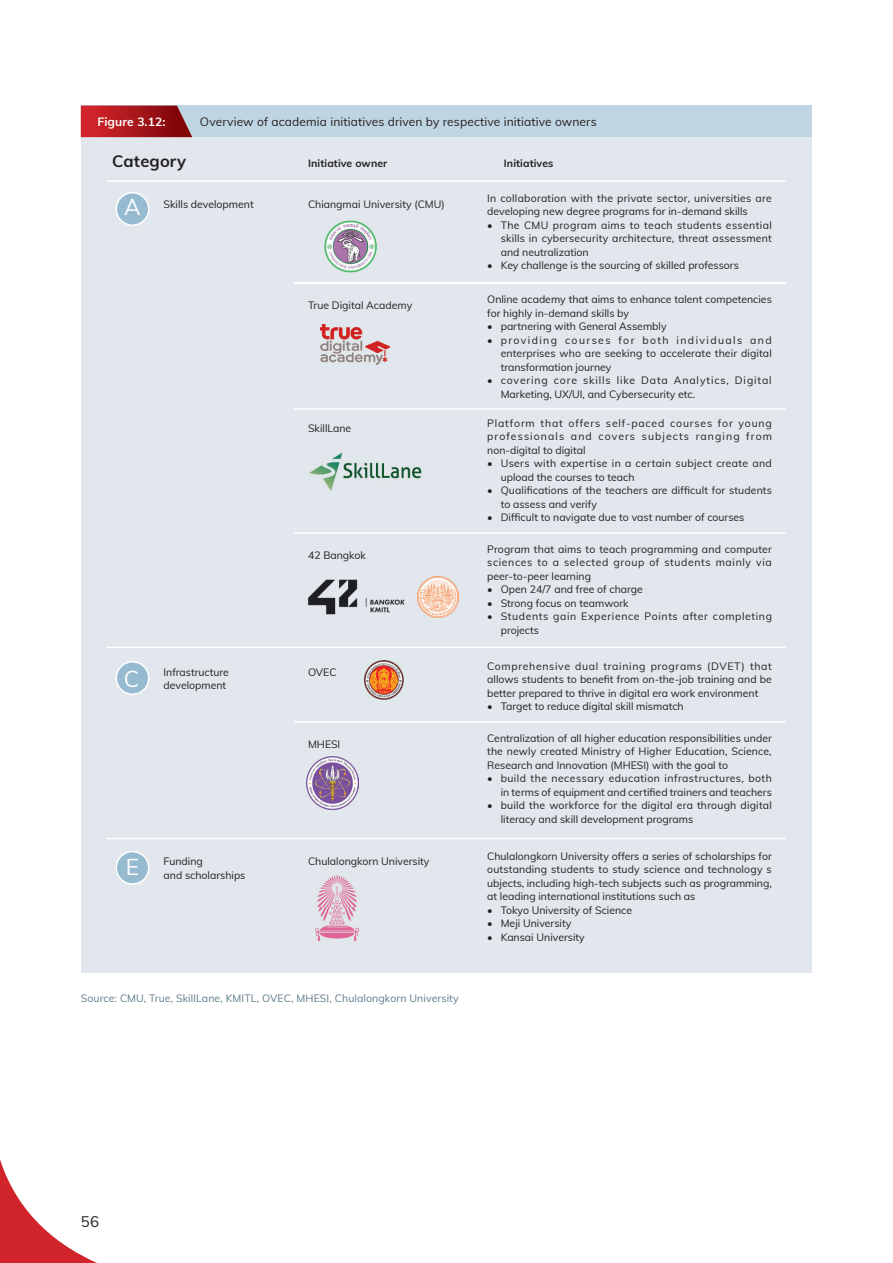
<style>
.page{position:relative;width:893px;height:1263px;background:#fff}
.page>*{position:absolute;margin:0;border:0;box-sizing:border-box;transform-origin:0 0}
.t1{font:22.5px "Muli";color:#fff}
.t2{font:700 16.5px "Muli";letter-spacing:.01em;color:#231f20}
.t3{font:15px "Muli";color:#231f20}
.t4{font:12px "Muli";letter-spacing:.01em;color:#231f20}
.t5{font:700 12px "Muli";letter-spacing:.01em;color:#fff}
.t6{font:10.5px/13.5px "Muli";color:#231f20;text-align:justify}
.t7{font:10.5px/13.5px "Muli";letter-spacing:.03em;color:#231f20}
.t8{font:10.5px/13.5px "Muli";letter-spacing:.02em;color:#231f20}
.t9{font:10.5px/13.5px "Muli";letter-spacing:.085em;color:#231f20}
.t10{font:10.5px "Muli";letter-spacing:.01em;color:#5c7b89}
.t11{font:10.5px/13.5px "Muli";letter-spacing:.06em;color:#231f20}
.t12{font:700 10.5px "Muli";letter-spacing:.01em;color:#231f20}
</style>
<div class="page">
<svg style="left:0;top:1159px;width:97px;height:104px"></svg>
<div style="left:81px;top:135px;width:730px;height:838px;background:#e1e7ec"></div>
<div style="left:81px;top:106px;width:730px;height:31px;background:#c0d5e3"></div>
<svg style="left:81px;top:106px;width:111px;height:31px"></svg>
<hr style="left:106px;top:180px;width:680px;height:2px;background:#fff">
<hr style="left:294px;top:282px;width:492px;height:1px;background:#fff">
<hr style="left:294px;top:408px;width:492px;height:2px;background:#fff">
<hr style="left:294px;top:532px;width:492px;height:2px;background:#fff">
<hr style="left:294px;top:721px;width:492px;height:2px;background:#fff">
<hr style="left:106px;top:647px;width:680px;height:1px;background:#fff">
<hr style="left:106px;top:838px;width:680px;height:1px;background:#fff">
<div style="left:116px;top:193px;width:33px;height:32px;background:#96bbd0;border-radius:50%"></div>
<div style="left:116px;top:192px;width:33px;height:34px;border:2px solid #fff;border-radius:50%"></div>
<div style="left:116px;top:662px;width:33px;height:32px;background:#96bbd0;border-radius:50%"></div>
<div style="left:116px;top:661px;width:33px;height:34px;border:2px solid #fff;border-radius:50%"></div>
<div style="left:116px;top:851px;width:33px;height:33px;background:#96bbd0;border-radius:50%"></div>
<div style="left:116px;top:851px;width:33px;height:34px;border:2px solid #fff;border-radius:50%"></div>
<img style="left:321px;top:324px;width:68px;height:40px">
<img style="left:309px;top:452px;width:113px;height:39px">
<img style="left:308px;top:579px;width:110px;height:36px">
<img style="left:324px;top:220px;width:53px;height:53px">
<img style="left:418px;top:577px;width:40px;height:41px">
<img style="left:363px;top:660px;width:41px;height:40px">
<img style="left:306px;top:757px;width:53px;height:52px">
<img style="left:316px;top:875px;width:43px;height:65px">
<p class="t5" style="left:97px;top:113px;width:70px">Figure 3.12:</p>
<p class="t4" style="left:200px;top:113px;width:398px">Overview of academia initiatives driven by respective initiative owners</p>
<h2 class="t2" style="left:112px;top:149px;width:75px">Category</h2>
<p class="t12" style="left:308px;top:155px;width:81px">Initiative owner</p>
<p class="t12" style="left:504px;top:155px;width:51px">Initiatives</p>
<p class="t6" style="left:164px;top:197px;width:92px">Skills development</p>
<p class="t8" style="left:487px;top:191px;width:286px">In collaboration with the private sector, universities are developing new degree programs for in-demand skills</p>
<p class="t6" style="left:501px;top:218px;width:273px;text-indent:-13px">• The CMU program aims to teach students essential skills in cybersecurity architecture, threat assessment and neutralization</p>
<p class="t6" style="left:487px;top:258px;width:253px">• Key challenge is the sourcing of skilled professors</p>
<p class="t6" style="left:487px;top:292px;width:286px">Online academy that aims to enhance talent competencies for highly in-demand skills by</p>
<p class="t6" style="left:487px;top:319px;width:181px">• partnering with General Assembly</p>
<p class="t6" style="left:501px;top:333px;width:273px;text-indent:-13px">• providing courses for both individuals and enterprises who are seeking to accelerate their digital transformation journey</p>
<p class="t9" style="left:501px;top:373px;width:273px;text-indent:-13px">• covering core skills like Data Analytics, Digital<br>Marketing, UX/UI, and Cybersecurity etc.</p>
<p class="t6" style="left:487px;top:415px;width:286px">Platform that offers self-paced courses for young professionals and covers subjects ranging from non-digital to digital</p>
<p class="t7" style="left:501px;top:456px;width:273px;text-indent:-13px">• Users with expertise in a certain subject create and upload the courses to teach</p>
<p class="t6" style="left:501px;top:483px;width:273px;text-indent:-13px">• Qualifications of the teachers are difficult for students to assess and verify</p>
<p class="t6" style="left:487px;top:510px;width:259px">• Difficult to navigate due to vast number of courses</p>
<p class="t6" style="left:487px;top:542px;width:286px">Program that aims to teach programming and computer sciences to a selected group of students mainly via peer-to-peer learning</p>
<p class="t6" style="left:487px;top:582px;width:157px">• Open 24/7 and free of charge</p>
<p class="t6" style="left:487px;top:596px;width:143px">• Strong focus on teamwork</p>
<p class="t11" style="left:501px;top:609px;width:273px;text-indent:-14px">• Students gain Experience Points after completing projects</p>
<p class="t6" style="left:487px;top:659px;width:286px">Comprehensive dual training programs (DVET) that allows students to benefit from on-the-job training and be better prepared to thrive in digital era work environment</p>
<p class="t6" style="left:487px;top:699px;width:198px">• Target to reduce digital skill mismatch</p>
<p class="t6" style="left:487px;top:731px;width:286px">Centralization of all higher education responsibilities under the newly created Ministry of Higher Education, Science, Research and Innovation (MHESI) with the goal to</p>
<p class="t7" style="left:487px;top:771px;width:286px;text-align:right">• build the necessary education infrastructures, both in terms of equipment and certified trainers and teachers</p>
<p class="t6" style="left:501px;top:798px;width:273px;text-indent:-13px">• build the workforce for the digital era through digital literacy and skill development programs</p>
<p class="t6" style="left:487px;top:848px;width:286px">Chulalongkorn University offers a series of scholarships for outstanding students to study science and technology s ubjects, including high-tech subjects such as programming, at leading international institutions such as</p>
<p class="t6" style="left:487px;top:902px;width:146px">• Tokyo University of Science</p>
<p class="t6" style="left:487px;top:916px;width:86px">• Meji University</p>
<p class="t6" style="left:487px;top:929px;width:99px">• Kansai University</p>
<h1 class="t1" style="left:124px;top:191px;width:18px">A</h1>
<p class="t6" style="left:308px;top:197px;width:138px">Chiangmai University (CMU)</p>
<p class="t6" style="left:308px;top:298px;width:106px">True Digital Academy</p>
<p class="t6" style="left:308px;top:421px;width:45px">SkillLane</p>
<p class="t6" style="left:308px;top:548px;width:60px">42 Bangkok</p>
<p class="t6" style="left:164px;top:665px;width:67px">Infrastructure development</p>
<p class="t6" style="left:308px;top:665px;width:30px">OVEC</p>
<h1 class="t1" style="left:124px;top:662px;width:17px">C</h1>
<p class="t6" style="left:308px;top:737px;width:34px">MHESI</p>
<p class="t6" style="left:164px;top:854px;width:83px">Funding<br>and scholarships</p>
<p class="t6" style="left:308px;top:854px;width:123px">Chulalongkorn University</p>
<h1 class="t1" style="left:126px;top:851px;width:15px">E</h1>
<p class="t10" style="left:81px;top:991px;width:379px">Source: CMU, True, SkillLane, KMITL, OVEC, MHESI, Chulalongkorn University</p>
<h3 class="t3" style="left:81px;top:1210px;width:20px">56</h3>
</div>
